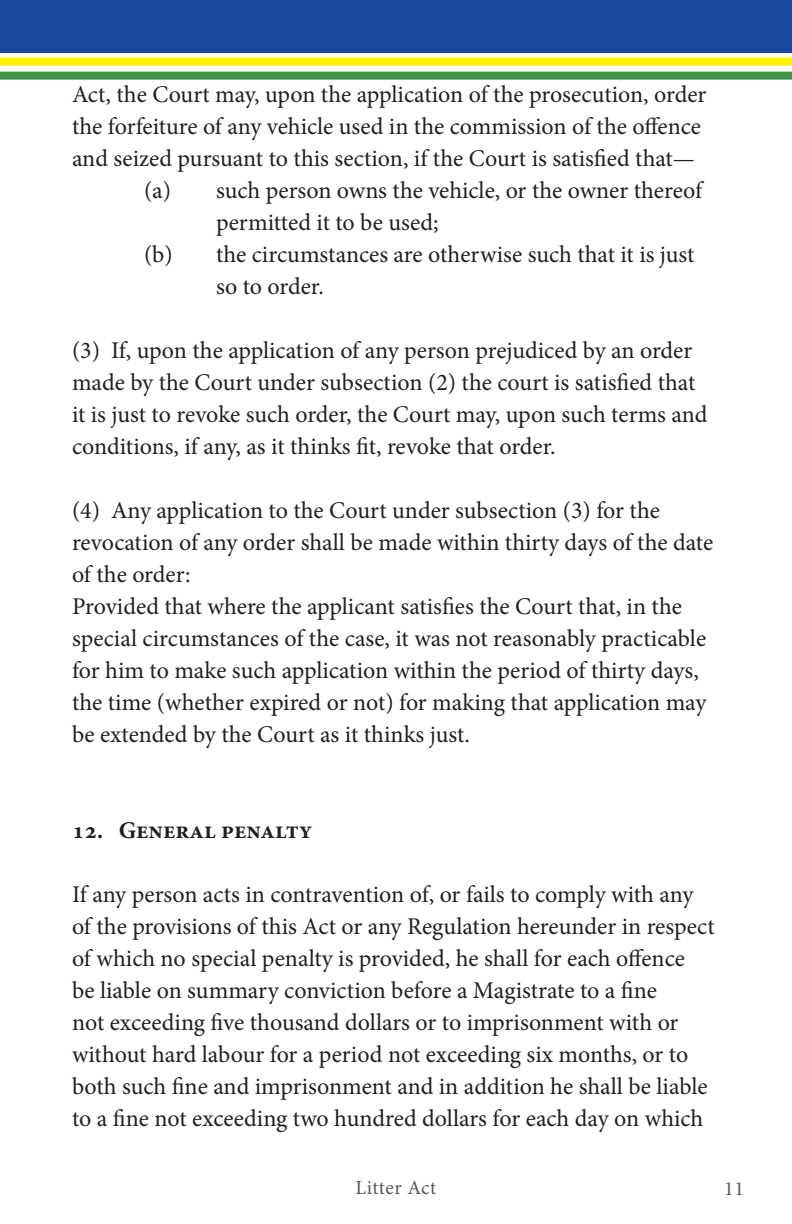
<style>
.page{position:relative;width:792px;height:1224px;background:#fff}
.page>*{position:absolute;margin:0;border:0;box-sizing:border-box;transform-origin:0 0}
.t1{font:24px/32px "Minion Pro";color:#231f20}
.Paragraph_Heading{font:700 24px "Minion Pro";color:#231f20}
.t2{font:20px "Minion Pro";letter-spacing:.02em;color:#57585a}
</style>
<div class="page">
<div style="left:0;top:0;width:792px;height:53px;background:#1a499f"></div>
<div style="left:0;top:58px;width:792px;height:8px;background:#fff101"></div>
<div style="left:0;top:72px;width:792px;height:8px;background:#3e9346"></div>
<p class="t1" style="left:72px;top:79px;width:636px">Act, the Court may, upon the application of the prosecution, order the forfeiture of any vehicle used in the commission of the offence and seized pursuant to this section, if the Court is satisfied that—</p>
<p class="t1" style="left:216px;top:175px;width:488px;text-indent:-72px">(a) such person owns the vehicle, or the owner thereof permitted it to be used;</p>
<p class="t1" style="left:216px;top:239px;width:480px;text-indent:-72px">(b) the circumstances are otherwise such that it is just so to order.</p>
<p class="t1" style="left:72px;top:335px;width:637px">(3) If, upon the application of any person prejudiced by an order made by the Court under subsection (2) the court is satisfied that it is just to revoke such order, the Court may, upon such terms and conditions, if any, as it thinks fit, revoke that order.</p>
<p class="t1" style="left:72px;top:495px;width:643px">(4) Any application to the Court under subsection (3) for the revocation of any order shall be made within thirty days of the date of the order:</p>
<p class="t1" style="left:72px;top:591px;width:636px">Provided that where the applicant satisfies the Court that, in the special circumstances of the case, it was not reasonably practicable for him to make such application within the period of thirty days, the time (whether expired or not) for making that application may be extended by the Court as it thinks just.</p>
<p class="Paragraph_Heading" style="left:72px;top:814px;width:242px">12. General penalty</p>
<p class="t1" style="left:72px;top:879px;width:644px">If any person acts in contravention of, or fails to comply with any of the provisions of this Act or any Regulation hereunder in respect of which no special penalty is provided, he shall for each offence<br>be liable on summary conviction before a Magistrate to a fine<br>not exceeding five thousand dollars or to imprisonment with or without hard labour for a period not exceeding six months, or to both such fine and imprisonment and in addition he shall be liable to a fine not exceeding two hundred dollars for each day on which</p>
<p class="t2" style="left:356px;top:1174px;width:82px">Litter Act</p>
<p class="t2" style="left:724px;top:1176px;width:21px">11</p>
</div>
